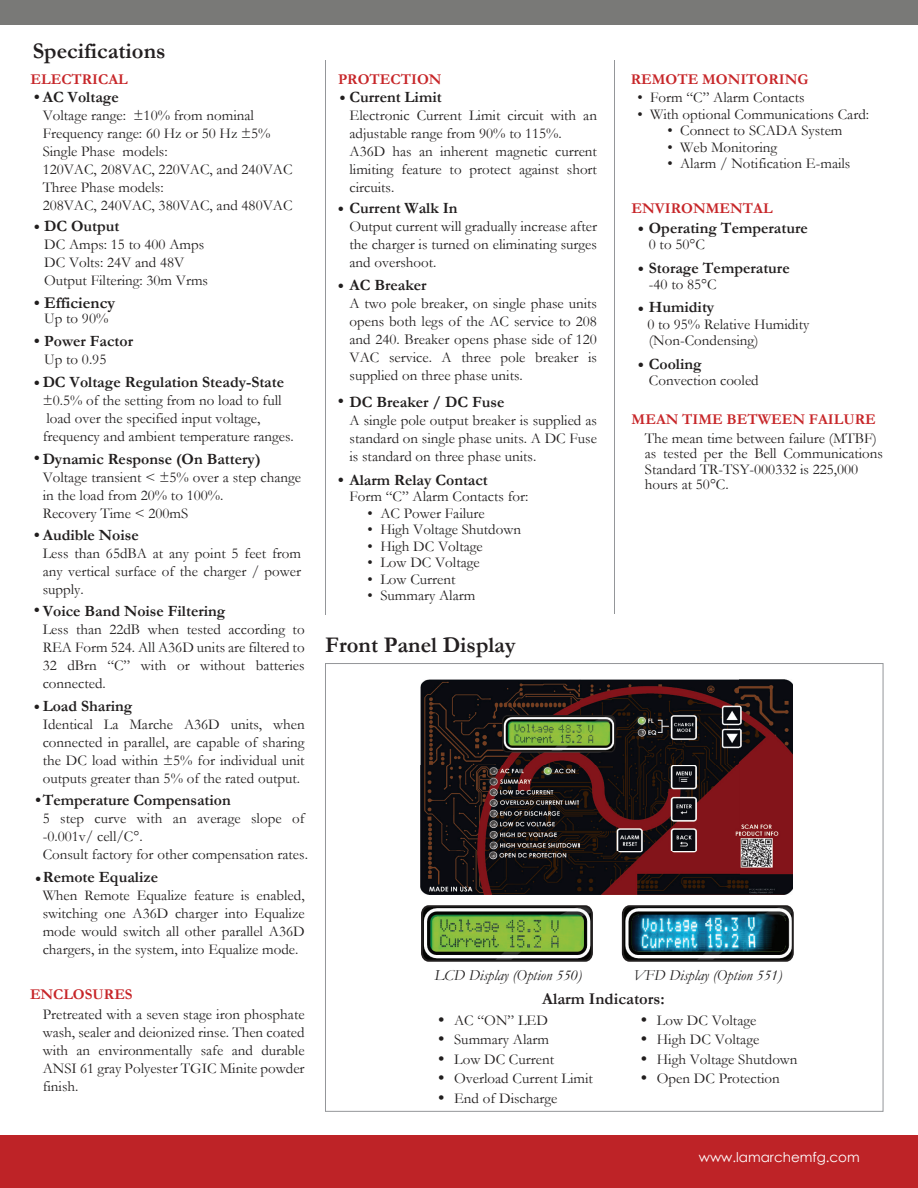
<style>
.page{position:relative;width:918px;height:1188px;background:#fff}
.page>*{position:absolute;margin:0;border:0;box-sizing:border-box;transform-origin:0 0}
.t1{font:700 22.5px "Garamond";color:#231f20}
.t2{font:700 16.5px "Garamond";color:#231f20}
.t3{font:700 16.5px "Garamond";color:#211e1e}
.t4{font:700 15.75px "Garamond";color:#211e1e}
.t5{font:italic 15.3px "Garamond";color:#201e1e}
.t6{font:15px/18px "Garamond";color:#211e1e}
.t7{font:700 15px "Garamond";color:#c72629}
.t8{font:13.5px "Century Gothic";color:#fff}
.s1{font-size:15.75px}
.s2{font-family:"Century Gothic"}
</style>
<div class="page">
<div style="left:0;top:0;width:918px;height:24px;background:#797977"></div>
<div style="left:0;top:1135px;width:918px;height:53px;background:#be2327"></div>
<hr style="left:325px;top:61px;width:1px;height:554px;background:#949699">
<hr style="left:614px;top:61px;width:1px;height:553px;background:#949699">
<svg style="left:421px;top:905px;width:172px;height:57px;background:#708f4d"></svg>
<svg style="left:621px;top:905px;width:173px;height:57px;background:#447483"></svg>
<img style="left:420px;top:679px;width:373px;height:215px">
<svg style="left:501px;top:714px;width:115px;height:39px;background:#698546"></svg>
<h1 class="t1" style="left:33px;top:35px;width:134px">Specifications</h1>
<p class="t7" style="left:31px;top:69px;width:99px">ELECTRICAL</p>
<p class="t4" style="left:34px;top:86px;width:86px">• AC Voltage</p>
<p class="t6" style="left:43px;top:106px;width:251px">Voltage range: ±10% from nominal<br>Frequency range: 60 Hz or 50 Hz ±5%<br>Single Phase models:<br>120VAC, 208VAC, 220VAC, and 240VAC<br>Three Phase models:<br>208VAC, 240VAC, 380VAC, and 480VAC</p>
<p class="t4" style="left:34px;top:215px;width:87px">• DC Output</p>
<p class="t6" style="left:44px;top:235px;width:165px">DC Amps: 15 to 400 Amps<br>DC Volts: 24V and 48V<br>Output Filtering: 30m Vrms</p>
<p class="t6" style="left:44px;top:309px;width:66px">Up to 90%</p>
<p class="t6" style="left:44px;top:350px;width:64px">Up to 0.95</p>
<p class="t3" style="left:34px;top:292px;width:83px"><span class="s1">•</span> Efficiency</p>
<p class="t4" style="left:34px;top:330px;width:101px">• Power Factor</p>
<p class="t4" style="left:34px;top:371px;width:252px">• DC Voltage Regulation Steady-State</p>
<p class="t6" style="left:43px;top:391px;width:253px">±0.5% of the setting from no load to full load over the specified input voltage, frequency and ambient temperature ranges.</p>
<p class="t4" style="left:34px;top:448px;width:228px">• Dynamic Response (On Battery)</p>
<p class="t6" style="left:43px;top:468px;width:260px">Voltage transient &lt; ±5% over a step change in the load from 20% to 100%.<br>Recovery Time &lt; 200mS</p>
<p class="t4" style="left:34px;top:524px;width:106px">• Audible Noise</p>
<p class="t6" style="left:43px;top:544px;width:260px;text-align:justify">Less than 65dBA at any point 5 feet from any vertical surface of the charger / power supply.</p>
<p class="t6" style="left:43px;top:620px;width:263px;text-align:justify">Less than 22dB when tested according to REA Form 524. All A36D units are filtered to 32 dBrn “C” with or without batteries connected.</p>
<p class="t6" style="left:43px;top:715px;width:263px;text-align:justify">Identical La Marche A36D units, when connected in parallel, are capable of sharing the DC load within ±5% for individual unit outputs greater than 5% of the rated output.</p>
<p class="t6" style="left:43px;top:809px;width:267px">5 step curve with an average slope of -0.001v/ cell/C°.<br>Consult factory for other compensation rates.</p>
<p class="t6" style="left:43px;top:886px;width:263px;text-align:justify">When Remote Equalize feature is enabled, switching one A36D charger into Equalize mode would switch all other parallel A36D chargers, in the system, into Equalize mode.</p>
<p class="t4" style="left:34px;top:600px;width:193px">• Voice Band Noise Filtering</p>
<p class="t4" style="left:34px;top:695px;width:100px">• Load Sharing</p>
<p class="t4" style="left:36px;top:789px;width:197px">•Temperature Compensation</p>
<p class="t4" style="left:36px;top:867px;width:124px">•Remote Equalize</p>
<p class="t7" style="left:30px;top:984px;width:104px">ENCLOSURES</p>
<p class="t6" style="left:43px;top:1005px;width:263px;text-align:justify">Pretreated with a seven stage iron phosphate wash, sealer and deionized rinse. Then coated with an environmentally safe and durable ANSI 61 gray Polyester TGIC Minite powder finish.</p>
<p class="t7" style="left:338px;top:69px;width:105px">PROTECTION</p>
<p class="t4" style="left:340px;top:87px;width:103px">• Current Limit</p>
<p class="t6" style="left:350px;top:106px;width:249px">Electronic Current Limit circuit with an adjustable range from 90% to 115%.<br>A36D has an inherent magnetic current limiting feature to protect against short circuits.</p>
<p class="t4" style="left:338px;top:197px;width:121px">• Current Walk In</p>
<p class="t6" style="left:350px;top:217px;width:249px;text-align:justify">Output current will gradually increase after the charger is turned on eliminating surges and overshoot.</p>
<p class="t4" style="left:338px;top:275px;width:90px">• AC Breaker</p>
<p class="t6" style="left:350px;top:294px;width:249px;text-align:justify">A two pole breaker, on single phase units opens both legs of the AC service to 208 and 240. Breaker opens phase side of 120<br>VAC service. A three pole breaker is supplied on three phase units.</p>
<p class="t4" style="left:338px;top:391px;width:168px">• DC Breaker / DC Fuse</p>
<p class="t6" style="left:350px;top:411px;width:249px;text-align:justify">A single pole output breaker is supplied as standard on single phase units. A DC Fuse is standard on three phase units.</p>
<p class="t4" style="left:338px;top:469px;width:151px">• Alarm Relay Contact</p>
<p class="t6" style="left:350px;top:487px;width:181px">Form “C” Alarm Contacts for:</p>
<p class="t6" style="left:368px;top:504px;width:119px">• AC Power Failure</p>
<p class="t6" style="left:368px;top:520px;width:155px">• High Voltage Shutdown</p>
<p class="t6" style="left:368px;top:537px;width:117px">• High DC Voltage</p>
<p class="t6" style="left:368px;top:553px;width:114px">• Low DC Voltage</p>
<p class="t6" style="left:368px;top:570px;width:89px">• Low Current</p>
<p class="t6" style="left:368px;top:586px;width:109px">• Summary Alarm</p>
<h1 class="t1" style="left:325px;top:629px;width:192px">Front Panel Display</h1>
<p class="t7" style="left:631px;top:69px;width:179px">REMOTE MONITORING</p>
<p class="t6" style="left:637px;top:88px;width:169px">• Form “C” Alarm Contacts</p>
<p class="t6" style="left:637px;top:105px;width:233px">• With optional Communications Card:</p>
<p class="t6" style="left:667px;top:121px;width:177px">• Connect to SCADA System</p>
<p class="t6" style="left:667px;top:138px;width:111px">• Web Monitoring</p>
<p class="t6" style="left:667px;top:154px;width:185px">• Alarm / Notification E-mails</p>
<p class="t7" style="left:632px;top:198px;width:142px">ENVIRONMENTAL</p>
<p class="t4" style="left:638px;top:217px;width:171px">• Operating Temperature</p>
<p class="t6" style="left:649px;top:235px;width:58px">0 to 50°C</p>
<p class="t4" style="left:649px;top:257px;width:142px">Storage Temperature</p>
<p class="t6" style="left:649px;top:275px;width:69px">-40 to 85°C</p>
<p class="t4" style="left:638px;top:297px;width:78px">• Humidity</p>
<p class="t6" style="left:647px;top:316px;width:164px;line-height:16.5px">0 to 95% Relative Humidity (Non-Condensing)</p>
<p class="t4" style="left:638px;top:353px;width:65px">• Cooling</p>
<p class="t6" style="left:649px;top:371px;width:111px">Convection cooled</p>
<p class="t4" style="left:638px;top:259px;width:7px">•</p>
<p class="t7" style="left:632px;top:409px;width:246px">MEAN TIME BETWEEN FAILURE</p>
<p class="t6" style="left:645px;top:430px;width:240px;line-height:15px">The mean time between failure (MTBF) as tested per the Bell Communications</p>
<p class="t6" style="left:645px;top:462px;width:215px;line-height:15px">Standard TR-TSY-000332 is 225,000 hours at 50°C.</p>
<p class="t5" style="left:434px;top:965px;width:149px">LCD Display (Option 550)</p>
<p class="t5" style="left:633px;top:965px;width:151px">VFD Display (Option 551)</p>
<p class="t6" style="left:437px;top:1011px;width:113px"><span class="s2">•</span> AC “ON” LED</p>
<p class="t6" style="left:437px;top:1030px;width:114px"><span class="s2">•</span> Summary Alarm</p>
<p class="t6" style="left:437px;top:1050px;width:119px"><span class="s2">•</span> Low DC Current</p>
<p class="t6" style="left:437px;top:1069px;width:158px"><span class="s2">•</span> Overload Current Limit</p>
<p class="t6" style="left:437px;top:1089px;width:122px"><span class="s2">•</span> End of Discharge</p>
<p class="t2" style="left:542px;top:988px;width:124px">Alarm Indicators:</p>
<p class="t6" style="left:639px;top:1010px;width:118px"><span class="s2">•</span> Low DC Voltage</p>
<p class="t6" style="left:639px;top:1030px;width:121px"><span class="s2">•</span> High DC Voltage</p>
<p class="t6" style="left:639px;top:1049px;width:160px"><span class="s2">•</span> High Voltage Shutdown</p>
<p class="t6" style="left:639px;top:1069px;width:142px"><span class="s2">•</span> Open DC Protection</p>
<p class="t8" style="left:699px;top:1148px;width:162px">www.lamarchemfg.com</p>
</div>
